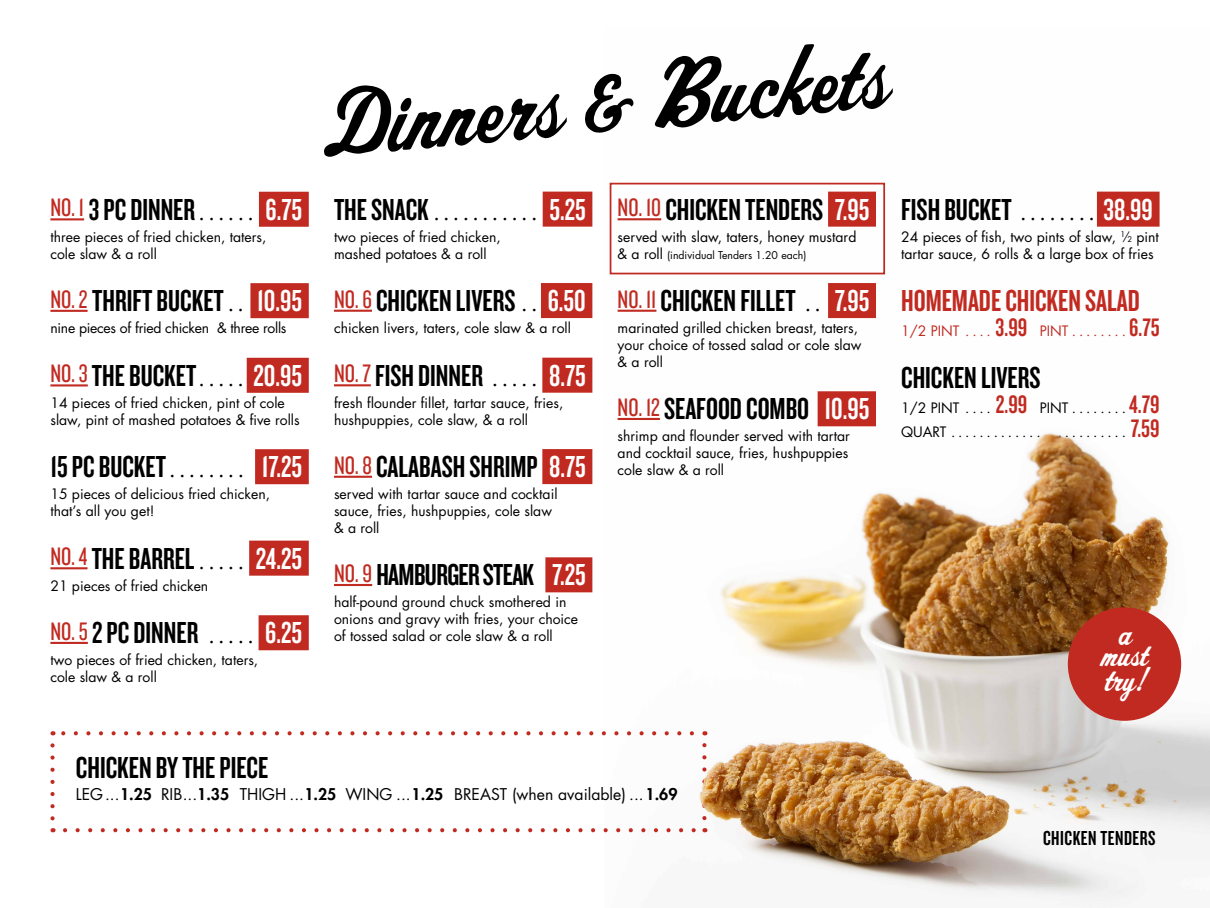
<style>
.page{position:relative;width:1210px;height:908px;background:#fff}
.page>*{position:absolute;margin:0;border:0;box-sizing:border-box;transform-origin:0 0}
.t1{font:105px "Aktuelle";color:#000}
.t2{font:36.75px "Aktuelle";color:#fff}
.t3{font:31.5px "Knockout HTF48 Featherweight";color:#000}
.t4{font:300 31.5px "Futura";color:#000}
.t5{font:31.5px "Knockout HTF48 Featherweight";letter-spacing:-.02em;color:#000}
.t6{font:31.5px "Knockout HTF48 Featherweight";color:#c12a21}
.t7{font:21px "Knockout HTF48 Featherweight";letter-spacing:.025em;color:#000}
.t8{font:15.75px "Futura";color:#000}
.t9{font:14px/16.8px "Futura";color:#000}
.t10{font:14px "Futura";letter-spacing:-.02em;color:#000}
.t11{font:14px "Futura";color:#c12a21}
.t12{font:10.5px "Futura";color:#000}
.s1{font-family:"Knockout HTF28 Junior Featherwt";font-size:26.25px;color:#c12a21}
.s2{font-family:"Futura";font-weight:300}
.s3{color:#fff}
.s4{font-family:"Knockout HTF48 Featherweight";font-weight:400}
.s5{font-family:"Knockout HTF48 Featherweight";font-weight:400;color:#fff}
.s6{font-size:14px}
.s7{font-size:7.7px}
.s8{font-family:"Knockout HTF48 Featherweight";font-size:26.25px}
.s9{font-family:"Knockout HTF48 Featherweight";font-size:26.25px;color:#c12a21}
.s10{font-weight:800}
</style>
<div class="page">
<img style="left:605px;top:182px;width:605px;height:719px">
<div style="left:609px;top:183px;width:276px;height:91px;border:2px solid #c12a21"></div>
<div style="left:1067px;top:607px;width:114px;height:113px;background:#c12a21;border-radius:50%"></div>
<hr style="left:50px;top:218px;width:34px;height:2px;background:#c12a21">
<div style="left:259px;top:192px;width:50px;height:35px;background:#c12a21"></div>
<hr style="left:50px;top:310px;width:38px;height:2px;background:#c12a21">
<div style="left:250px;top:283px;width:59px;height:35px;background:#c12a21"></div>
<hr style="left:50px;top:384px;width:38px;height:2px;background:#c12a21">
<div style="left:247px;top:357px;width:62px;height:35px;background:#c12a21"></div>
<div style="left:255px;top:449px;width:54px;height:35px;background:#c12a21"></div>
<hr style="left:50px;top:567px;width:37px;height:2px;background:#c12a21">
<div style="left:249px;top:540px;width:60px;height:35px;background:#c12a21"></div>
<hr style="left:50px;top:641px;width:38px;height:2px;background:#c12a21">
<div style="left:258px;top:615px;width:51px;height:35px;background:#c12a21"></div>
<div style="left:543px;top:191px;width:49px;height:35px;background:#c12a21"></div>
<hr style="left:334px;top:309px;width:38px;height:2px;background:#c12a21">
<div style="left:541px;top:283px;width:51px;height:35px;background:#c12a21"></div>
<hr style="left:334px;top:384px;width:37px;height:2px;background:#c12a21">
<div style="left:542px;top:357px;width:50px;height:35px;background:#c12a21"></div>
<hr style="left:334px;top:475px;width:38px;height:2px;background:#c12a21">
<div style="left:542px;top:449px;width:50px;height:35px;background:#c12a21"></div>
<hr style="left:334px;top:583px;width:38px;height:3px;background:#c12a21">
<div style="left:545px;top:557px;width:47px;height:35px;background:#c12a21"></div>
<hr style="left:617px;top:218px;width:44px;height:2px;background:#c12a21">
<div style="left:828px;top:191px;width:48px;height:35px;background:#c12a21"></div>
<hr style="left:617px;top:309px;width:39px;height:3px;background:#c12a21">
<div style="left:828px;top:283px;width:48px;height:35px;background:#c12a21"></div>
<hr style="left:617px;top:418px;width:43px;height:2px;background:#c12a21">
<div style="left:817px;top:391px;width:59px;height:35px;background:#c12a21"></div>
<div style="left:1097px;top:191px;width:62px;height:35px;background:#c12a21"></div>
<svg style="left:65px;top:827px;width:633px;height:5px"></svg>
<svg style="left:61px;top:731px;width:631px;height:4px"></svg>
<svg style="left:50px;top:745px;width:5px;height:87px"></svg>
<img style="left:694px;top:425px;width:392px;height:403px">
<h3 class="t3" style="left:50px;top:193px;width:253px"><span class="s1">NO. 1</span> 3 PC DINNER<span class="s2">......</span> <span class="s3">6.75</span></h3>
<p class="t9" style="left:50px;top:228px;width:217px">three pieces of fried chicken, taters, cole slaw &amp; a roll</p>
<h3 class="t3" style="left:50px;top:284px;width:253px"><span class="s1">NO. 2</span> THRIFT BUCKET<span class="s2">..</span> <span class="s3">10.95</span></h3>
<p class="t10" style="left:50px;top:318px;width:238px">nine pieces of fried chicken &amp; three rolls</p>
<h3 class="t3" style="left:50px;top:359px;width:253px"><span class="s1">NO. 3</span> THE BUCKET<span class="s2">.....</span> <span class="s3">20.95</span></h3>
<p class="t9" style="left:50px;top:394px;width:251px">14 pieces of fried chicken, pint of cole slaw, pint of mashed potatoes &amp; five rolls</p>
<h3 class="t3" style="left:50px;top:450px;width:253px">15 PC BUCKET<span class="s2">........</span> <span class="s3">17.25</span></h3>
<p class="t9" style="left:50px;top:485px;width:221px">15 pieces of delicious fried chicken, that’s all you get!</p>
<h3 class="t3" style="left:50px;top:542px;width:253px"><span class="s1">NO. 4</span> THE BARREL<span class="s2">.....</span> <span class="s3">24.25</span></h3>
<p class="t9" style="left:50px;top:576px;width:159px">21 pieces of fried chicken</p>
<h3 class="t3" style="left:50px;top:616px;width:253px"><span class="s1">NO. 5</span> 2 PC DINNER <span class="s2">.....</span> <span class="s3">6.25</span></h3>
<p class="t9" style="left:50px;top:651px;width:209px">two pieces of fried chicken, taters, cole slaw &amp; a roll</p>
<h1 class="t1" style="left:314px;top:59px;width:568px;rotate:-5deg">Dinners &amp; Buckets</h1>
<h3 class="t4" style="left:334px;top:188px;width:253px"><span class="s4">THE SNACK</span>........... <span class="s5">5.25</span></h3>
<p class="t9" style="left:334px;top:228px;width:168px">two pieces of fried chicken, mashed potatoes &amp; a roll</p>
<h3 class="t3" style="left:334px;top:284px;width:253px"><span class="s1">NO. 6</span> CHICKEN LIVERS<span class="s2">..</span> <span class="s3">6.50</span></h3>
<p class="t9" style="left:334px;top:319px;width:238px">chicken livers, taters, cole slaw &amp; a roll</p>
<h3 class="t3" style="left:334px;top:359px;width:253px"><span class="s1">NO. 7</span> FISH DINNER <span class="s2">.....</span> <span class="s3">8.75</span></h3>
<p class="t9" style="left:334px;top:394px;width:231px">fresh flounder fillet, tartar sauce, fries, hushpuppies, cole slaw, &amp; a roll</p>
<h3 class="t3" style="left:334px;top:450px;width:253px"><span class="s1">NO. 8</span> CALABASH SHRIMP <span class="s3">8.75</span></h3>
<p class="t9" style="left:334px;top:485px;width:225px">served with tartar sauce and cocktail sauce, fries, hushpuppies, cole slaw &amp; a roll</p>
<h3 class="t5" style="left:334px;top:558px;width:253px"><span class="s1">NO. 9</span> HAMBURGER STEAK <span class="s3">7.25</span></h3>
<p class="t9" style="left:334px;top:593px;width:246px">half-pound ground chuck smothered in onions and gravy with fries, your choice of tossed salad or cole slaw &amp; a roll</p>
<h3 class="t3" style="left:617px;top:193px;width:253px"><span class="s1">NO. 10</span> CHICKEN TENDERS <span class="s3">7.95</span></h3>
<p class="t9" style="left:617px;top:228px;width:240px">served with slaw, taters, honey mustard</p>
<p class="t12" style="left:617px;top:247px;width:190px"><span class="s6">&amp; a roll</span> (individual Tenders 1.20 each)</p>
<h3 class="t3" style="left:617px;top:284px;width:253px"><span class="s1">NO. 11</span> CHICKEN FILLET <span class="s2">..</span> <span class="s3">7.95</span></h3>
<p class="t9" style="left:617px;top:319px;width:245px">marinated grilled chicken breast, taters, your choice of tossed salad or cole slaw &amp; a roll</p>
<h3 class="t3" style="left:617px;top:392px;width:253px"><span class="s1">NO. 12</span> SEAFOOD COMBO <span class="s3">10.95</span></h3>
<p class="t9" style="left:617px;top:427px;width:234px;text-align:justify">shrimp and flounder served with tartar and cocktail sauce, fries, hushpuppies cole slaw &amp; a roll</p>
<h3 class="t3" style="left:901px;top:193px;width:253px">FISH BUCKET <span class="s2">........</span> <span class="s3">38.99</span></h3>
<p class="t9" style="left:901px;top:228px;width:259px">24 pieces of fish, two pints of slaw, <sup>1</sup>⁄<span class="s7">2</span> pint tartar sauce, 6 rolls &amp; a large box of fries</p>
<h3 class="t6" style="left:901px;top:284px;width:240px">HOMEMADE CHICKEN SALAD</h3>
<p class="t11" style="left:901px;top:321px;width:260px">1/2 PINT .... <span class="s8">3.99</span> PINT........<span class="s8">6.75</span></p>
<h3 class="t3" style="left:901px;top:361px;width:141px">CHICKEN LIVERS</h3>
<p class="t9" style="left:901px;top:395px;width:260px;line-height:24.5px">1/2 PINT .... <span class="s9">2.99</span> PINT........<span class="s9">4.79<br></span>QUART ......................... <span class="s9">7.59</span></p>
<h2 class="t2" style="left:1118px;top:610px;width:14px">a</h2>
<h2 class="t2" style="left:1101px;top:631px;width:48px">must</h2>
<h2 class="t2" style="left:1105px;top:656px;width:41px">try!</h2>
<h3 class="t3" style="left:76px;top:751px;width:194px">CHICKEN BY THE PIECE</h3>
<p class="t8" style="left:76px;top:782px;width:603px">LEG...<span class="s10">1.25</span> RIB...<span class="s10">1.35</span> THIGH ...<span class="s10">1.25</span> WING ...<span class="s10">1.25</span> BREAST (when available) ...<span class="s10">1.69</span></p>
<h3 class="t7" style="left:1043px;top:827px;width:114px">CHICKEN TENDERS</h3>
</div>
